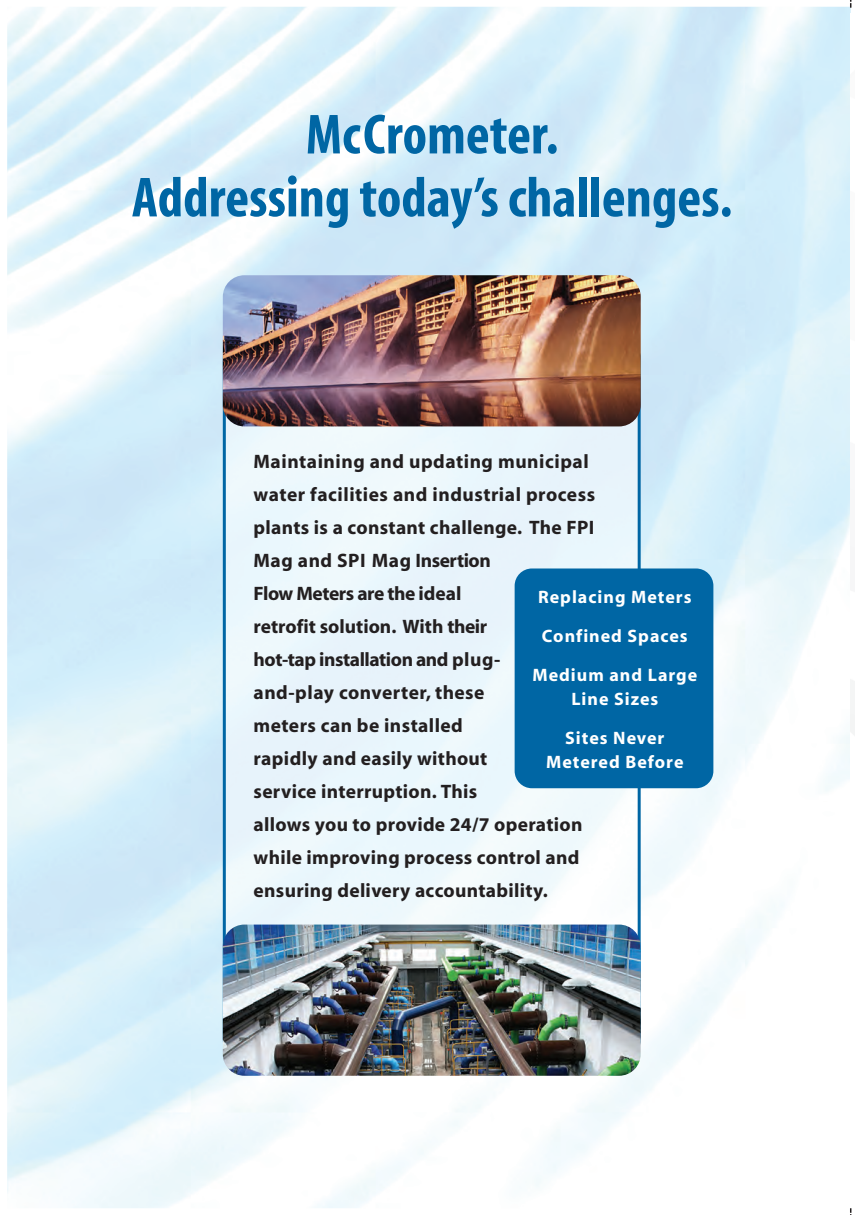
<style>
.page{position:relative;width:855px;height:1215px;background:#fff}
.page>*{position:absolute;margin:0;border:0;box-sizing:border-box;transform-origin:0 0}
.t1{font:57px/63px "Myriad MM.700.wt.300.wd";color:#0066a4;text-align:center}
.t2{font:700 19.5px/33px "Myriad";letter-spacing:.015em;color:#231f20}
.t3{font:700 18px/39px "Myriad";letter-spacing:.055em;color:#fff;text-align:center}
</style>
<div class="page">
<img style="left:7px;top:7px;width:843px;height:1201px">
<svg style="left:223px;top:409px;width:418px;height:655px"></svg>
<img style="left:223px;top:925px;width:418px;height:151px;border-radius:22px">
<img style="left:223px;top:275px;width:418px;height:151px;border-radius:22px">
<div style="left:515px;top:568px;width:198px;height:220px;background:#0066a4;border-radius:17px"></div>
<p class="t1" style="left:132px;top:108px;width:602px">McCrometer.<br>Addressing today’s challenges.</p>
<p class="t2" style="left:253px;top:447px;width:343px">Maintaining and updating municipal water facilities and industrial process plants is a constant challenge. The FPI<br>Mag and SPI Mag Insertion<br>Flow Meters are the ideal<br>retrofit solution. With their<br>hot-tap installation and plug-<br>and-play converter, these<br>meters can be installed<br>rapidly and easily without<br>service interruption. This<br>allows you to provide 24/7 operation while improving process control and ensuring delivery accountability.</p>
<p class="t3" style="left:532px;top:579px;width:166px">Replacing Meters<br>Confined Spaces<br>Medium and Large</p>
<p class="t3" style="left:565px;top:681px;width:101px">Line Sizes<br>Sites Never</p>
<p class="t3" style="left:546px;top:744px;width:139px">Metered Before</p>
</div>
